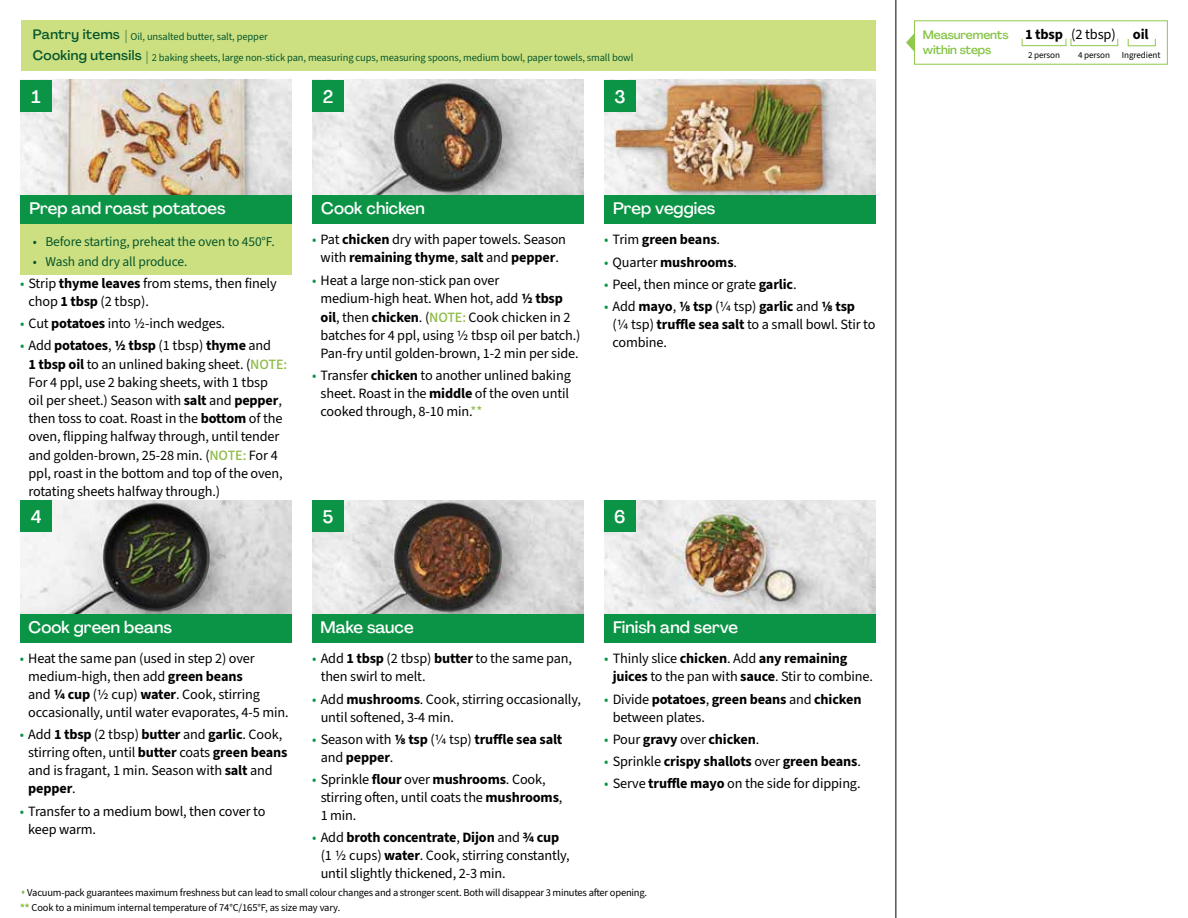
<style>
.page{position:relative;width:1188px;height:918px;background:#fff}
.page>*{position:absolute;margin:0;border:0;box-sizing:border-box;transform-origin:0 0}
.t1{font:500 18px "Agrandir";color:#fff}
.t2{font:500 16.5px "Agrandir";color:#fff}
.t3{font:700 14.4px "Source Sans 3";letter-spacing:-.01em;color:#000}
.t4{font:14.25px/18px "Source Sans 3";letter-spacing:-.01em;color:#000}
.t5{font:700 14.25px/18px "Source Sans 3";letter-spacing:-.01em;color:#000}
.t6{font:13.5px "Source Sans 3";letter-spacing:-.01em;color:#05562c}
.t7{font:500 13.5px "Agrandir";letter-spacing:.025em;color:#05562c}
.t8{font:500 12px/15.8px "Agrandir";letter-spacing:-.01em;color:#82c341}
.t9{font:10.5px/14.5px "Source Sans 3";letter-spacing:-.02em;color:#000}
.t10{font:10.5px "Source Sans 3";letter-spacing:-.01em;color:#05562c}
.t11{font:9.15px "Source Sans 3";letter-spacing:-.01em;color:#000}
.s1{font-family:"Agrandir";font-weight:500;font-size:13.5px}
.s2{color:#0b9446}
.s3{font-weight:700}
.s4{font-weight:500;color:#8cba42}
.s5{color:#8cba42}
.s6{font-weight:400;color:#0b9446}
.s7{font-weight:400}
.s8{font-weight:700;color:#8cba42}
</style>
<div class="page">
<img style="left:20px;top:500px;width:272px;height:114px">
<img style="left:312px;top:500px;width:272px;height:114px">
<img style="left:604px;top:500px;width:272px;height:114px">
<img style="left:20px;top:80px;width:272px;height:115px">
<img style="left:312px;top:80px;width:272px;height:115px">
<img style="left:604px;top:80px;width:272px;height:115px">
<div style="left:312px;top:195px;width:272px;height:29px;background:#0b9446"></div>
<div style="left:20px;top:195px;width:272px;height:29px;background:#0b9446"></div>
<div style="left:20px;top:614px;width:272px;height:28px;background:#0b9446"></div>
<div style="left:312px;top:614px;width:272px;height:28px;background:#0b9446"></div>
<div style="left:604px;top:614px;width:272px;height:28px;background:#0b9446"></div>
<div style="left:604px;top:195px;width:272px;height:29px;background:#0b9446"></div>
<div style="left:21px;top:20px;width:855px;height:51px;background:#cde081"></div>
<div style="left:20px;top:224px;width:272px;height:50px;background:#cde081"></div>
<hr style="left:896px;top:0;width:1px;height:918px;background:#000">
<div style="left:20px;top:500px;width:32px;height:32px;background:#0b9446"></div>
<div style="left:20px;top:80px;width:32px;height:32px;background:#0b9446"></div>
<div style="left:312px;top:500px;width:32px;height:32px;background:#0b9446"></div>
<div style="left:312px;top:80px;width:32px;height:32px;background:#0b9446"></div>
<div style="left:604px;top:500px;width:32px;height:32px;background:#0b9446"></div>
<div style="left:604px;top:80px;width:32px;height:32px;background:#0b9446"></div>
<div style="left:914px;top:20px;width:254px;height:45px;border:1px solid #91c84e"></div>
<div style="left:1022px;top:38px;width:44px;height:8px;border:1px solid #91c84e"></div>
<div style="left:1071px;top:38px;width:47px;height:8px;border:1px solid #91c84e"></div>
<div style="left:1128px;top:38px;width:28px;height:8px;border:1px solid #91c84e"></div>
<svg style="left:906px;top:33px;width:9px;height:19px"></svg>
<p class="t10" style="left:33px;top:30px;width:237px"><span class="s1">Pantry items |</span> Oil, unsalted butter, salt, pepper</p>
<p class="t7" style="left:33px;top:47px;width:110px">Cooking utensils</p>
<p class="t10" style="left:146px;top:51px;width:489px"><span class="s1">|</span> 2 baking sheets, large non-stick pan, measuring cups, measuring spoons, medium bowl, paper towels, small bowl</p>
<p class="t1" style="left:32px;top:86px;width:11px">1</p>
<p class="t1" style="left:323px;top:86px;width:12px">2</p>
<p class="t1" style="left:614px;top:85px;width:13px">3</p>
<p class="t2" style="left:29px;top:198px;width:198px">Prep and roast potatoes</p>
<p class="t2" style="left:321px;top:198px;width:105px">Cook chicken</p>
<p class="t2" style="left:613px;top:198px;width:104px">Prep veggies</p>
<p class="t6" style="left:33px;top:233px;width:244px">• Before starting, preheat the oven to 450°F.</p>
<p class="t6" style="left:33px;top:253px;width:156px">• Wash and dry all produce.</p>
<p class="t4" style="left:29px;top:274px;width:250px;text-indent:-9px"><span class="s2">•</span> Strip <span class="s3">thyme leaves</span> from stems, then finely chop <span class="s3">1 tbsp</span> (2 tbsp).</p>
<p class="t4" style="left:20px;top:314px;width:207px"><span class="s2">•</span> Cut <span class="s3">potatoes</span> into 1/2-inch wedges.</p>
<p class="t4" style="left:29px;top:336px;width:260px;text-indent:-9px"><span class="s2">•</span> Add <span class="s3">potatoes</span>, <span class="s3">1/2 tbsp</span> (1 tbsp) <span class="s3">thyme</span> and<br><span class="s3">1 tbsp oil</span> to an unlined baking sheet. (<span class="s4">NOTE:<br></span>For 4 ppl, use 2 baking sheets, with 1 tbsp<br>oil per sheet.) Season with <span class="s3">salt</span> and <span class="s3">pepper</span>, then toss to coat. Roast in the <span class="s3">bottom</span> of the oven, flipping halfway through, until tender and golden-brown, 25-28 min. (<span class="s4">NOTE:</span> For 4 ppl, roast in the bottom and top of the oven, rotating sheets halfway through.)</p>
<p class="t4" style="left:312px;top:231px;width:255px;text-align:center"><span class="s2">•</span> Pat <span class="s3">chicken</span> dry with paper towels. Season with <span class="s3">remaining thyme</span>, <span class="s3">salt</span> and <span class="s3">pepper</span>.</p>
<p class="t4" style="left:321px;top:271px;width:261px;text-indent:-9px"><span class="s2">•</span> Heat a large non-stick pan over medium-high heat. When hot, add <span class="s3">1/2 tbsp oil</span>, then <span class="s3">chicken</span>. (<span class="s4">NOTE:</span> Cook chicken in 2 batches for 4 ppl, using 1/2 tbsp oil per batch.)<br>Pan-fry until golden-brown, 1-2 min per side.</p>
<p class="t4" style="left:321px;top:366px;width:252px;text-align:justify;text-indent:-9px"><span class="s2">•</span> Transfer <span class="s3">chicken</span> to another unlined baking sheet. Roast in the <span class="s3">middle</span> of the oven until cooked through, 8-10 min.<span class="s5">**</span></p>
<p class="t5" style="left:604px;top:231px;width:118px"><span class="s6">•</span> <span class="s7">Trim</span> green beans<span class="s7">.</span></p>
<p class="t5" style="left:604px;top:253px;width:135px"><span class="s6">•</span> <span class="s7">Quarter</span> mushrooms<span class="s7">.</span></p>
<p class="t4" style="left:604px;top:275px;width:194px"><span class="s2">•</span> Peel, then mince or grate <span class="s3">garlic</span>.</p>
<p class="t4" style="left:613px;top:298px;width:264px;text-indent:-9px"><span class="s2">•</span> Add <span class="s3">mayo</span>, <span class="s3">1/8 tsp</span> (1/4 tsp) <span class="s3">garlic</span> and <span class="s3">1/8 tsp<br></span>(1/4 tsp) <span class="s3">truffle sea salt</span> to a small bowl. Stir to combine.</p>
<p class="t1" style="left:31px;top:506px;width:12px">4</p>
<p class="t1" style="left:323px;top:506px;width:12px">5</p>
<p class="t1" style="left:614px;top:506px;width:13px">6</p>
<p class="t2" style="left:29px;top:617px;width:145px">Cook green beans</p>
<p class="t2" style="left:321px;top:617px;width:95px">Make sauce</p>
<p class="t2" style="left:613px;top:617px;width:127px">Finish and serve</p>
<p class="t4" style="left:28px;top:649px;width:262px;text-indent:-9px"><span class="s2">•</span> Heat the same pan (used in step 2) over medium-high, then add <span class="s3">green beans<br></span>and <span class="s3">1/4 cup</span> (1/2 cup) <span class="s3">water</span>. Cook, stirring occasionally, until water evaporates, 4-5 min.</p>
<p class="t4" style="left:28px;top:726px;width:261px;text-indent:-9px"><span class="s2">•</span> Add <span class="s3">1 tbsp</span> (2 tbsp) <span class="s3">butter</span> and <span class="s3">garlic</span>. Cook, stirring often, until <span class="s3">butter</span> coats <span class="s3">green beans </span>and is fragant, 1 min. Season with <span class="s3">salt</span> and <span class="s3">pepper</span>.</p>
<p class="t4" style="left:28px;top:802px;width:239px;text-indent:-9px"><span class="s2">•</span> Transfer to a medium bowl, then cover to keep warm.</p>
<p class="t4" style="left:321px;top:650px;width:253px;text-indent:-9px"><span class="s2">•</span> Add <span class="s3">1 tbsp</span> (2 tbsp) <span class="s3">butter</span> to the same pan, then swirl to melt.</p>
<p class="t4" style="left:321px;top:690px;width:262px;text-indent:-9px"><span class="s2">•</span> Add <span class="s3">mushrooms</span>. Cook, stirring occasionally, until softened, 3-4 min.</p>
<p class="t5" style="left:321px;top:730px;width:243px;text-indent:-9px"><span class="s6">•</span> <span class="s7">Season with</span> 1/8 tsp <span class="s7">(1/4 tsp)</span> truffle sea salt <span class="s7">and</span> pepper<span class="s7">.</span></p>
<p class="t4" style="left:321px;top:770px;width:243px;text-indent:-9px"><span class="s2">•</span> Sprinkle <span class="s3">flour</span> over <span class="s3">mushrooms</span>. Cook, stirring often, until coats the <span class="s3">mushrooms</span>,<br>1 min.</p>
<p class="t4" style="left:321px;top:829px;width:251px;text-indent:-9px"><span class="s2">•</span> Add <span class="s3">broth concentrate</span>, <span class="s3">Dijon</span> and <span class="s3">3/4 cup </span>(1 1/2 cups) <span class="s3">water</span>. Cook, stirring constantly, until slightly thickened, 2-3 min.</p>
<p class="t4" style="left:613px;top:650px;width:262px;text-indent:-9px"><span class="s2">•</span> Thinly slice <span class="s3">chicken</span>. Add <span class="s3">any remaining juices</span> to the pan with <span class="s3">sauce</span>. Stir to combine.</p>
<p class="t5" style="left:613px;top:690px;width:250px;text-indent:-9px"><span class="s6">•</span> <span class="s7">Divide</span> potatoes<span class="s7">,</span> green beans <span class="s7">and</span> chicken <span class="s7">between plates.</span></p>
<p class="t5" style="left:604px;top:730px;width:157px"><span class="s6">•</span> <span class="s7">Pour</span> gravy <span class="s7">over</span> chicken<span class="s7">.</span></p>
<p class="t5" style="left:604px;top:752px;width:258px"><span class="s6">•</span> <span class="s7">Sprinkle</span> crispy shallots <span class="s7">over</span> green beans<span class="s7">.</span></p>
<p class="t4" style="left:604px;top:775px;width:258px"><span class="s2">•</span> Serve <span class="s3">truffle mayo</span> on the side for dipping.</p>
<p class="t9" style="left:20px;top:885px;width:629px"><span class="s5">▲</span> Vacuum-pack guarantees maximum freshness but can lead to small colour changes and a stronger scent. Both will disappear 3 minutes after opening. <span class="s8">**</span> Cook to a minimum internal temperature of 74°C/165°F, as size may vary.</p>
<p class="t8" style="left:923px;top:26px;width:87px">Measurements within steps</p>
<p class="t3" style="left:1025px;top:25px;width:125px">1 tbsp <span class="s7">(2 tbsp)</span> oil</p>
<p class="t11" style="left:1028px;top:49px;width:34px">2 person</p>
<p class="t11" style="left:1078px;top:49px;width:34px">4 person</p>
<p class="t11" style="left:1122px;top:49px;width:40px">Ingredient</p>
</div>
